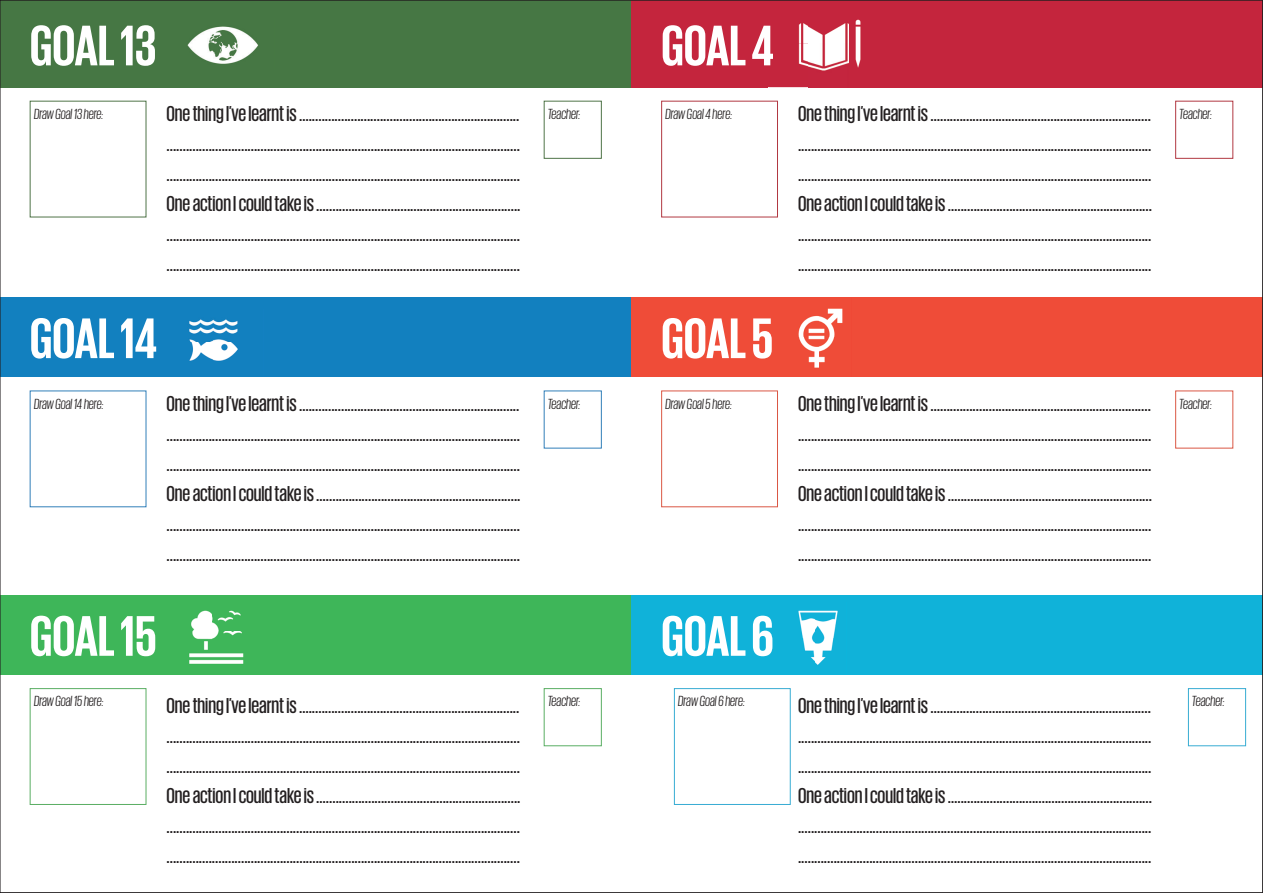
<style>
.page{position:relative;width:1263px;height:893px;background:#fff}
.page>*{position:absolute;margin:0;border:0;box-sizing:border-box;transform-origin:0 0}
.t1{font:700 58.5px "Giorgio Sans";color:#fff}
.t2{font:500 22.05px/30px "Giorgio Sans";color:#231f20;text-align:justify}
.t3{font:italic 15px "Giorgio Sans";color:#231f20}
</style>
<div class="page">
<div style="left:0;top:0;width:631px;height:87px;background:#467744"></div>
<div style="left:631px;top:0;width:632px;height:87px;background:#c4253d"></div>
<div style="left:0;top:298px;width:631px;height:79px;background:#1280bf"></div>
<div style="left:631px;top:298px;width:632px;height:79px;background:#ef4c38"></div>
<div style="left:0;top:595px;width:631px;height:80px;background:#3eb659"></div>
<div style="left:631px;top:595px;width:632px;height:80px;background:#10b2d9"></div>
<div style="left:661px;top:391px;width:117px;height:116px;border:1px solid #da5744"></div>
<div style="left:661px;top:101px;width:117px;height:116px;border:1px solid #b13842"></div>
<div style="left:30px;top:688px;width:116px;height:117px;border:1px solid #5aae63"></div>
<div style="left:674px;top:688px;width:117px;height:117px;border:1px solid #37acd3"></div>
<div style="left:544px;top:101px;width:58px;height:58px;border:1px solid #4f7448"></div>
<div style="left:1175px;top:101px;width:58px;height:58px;border:1px solid #b13842"></div>
<div style="left:544px;top:688px;width:58px;height:58px;border:1px solid #5aae63"></div>
<div style="left:1188px;top:688px;width:58px;height:58px;border:1px solid #37acd3"></div>
<img style="left:768px;top:19px;width:122px;height:69px">
<img style="left:768px;top:25px;width:5px;height:41px">
<img style="left:798px;top:308px;width:45px;height:60px">
<img style="left:798px;top:610px;width:40px;height:55px">
<img style="left:189px;top:610px;width:55px;height:54px">
<img style="left:189px;top:319px;width:49px;height:42px">
<img style="left:187px;top:26px;width:71px;height:38px">
<h1 class="t1" style="left:30px;top:16px;width:128px">GOAL 13</h1>
<h1 class="t1" style="left:661px;top:16px;width:114px">GOAL 4</h1>
<p class="t3" style="left:34px;top:106px;width:71px">Draw Goal 13 here:</p>
<p class="t2" style="left:167px;top:98px;width:355px">One thing I’ve learnt is …................................................................. ............................................................................................................. .............................................................................................................<br>One action I could take is …............................................................ ............................................................................................................. .............................................................................................................</p>
<p class="t3" style="left:548px;top:106px;width:34px">Teacher:</p>
<p class="t3" style="left:665px;top:106px;width:68px">Draw Goal 4 here:</p>
<h1 class="t1" style="left:30px;top:309px;width:129px">GOAL 14</h1>
<h1 class="t1" style="left:661px;top:309px;width:113px">GOAL 5</h1>
<p class="t2" style="left:798px;top:98px;width:355px">One thing I’ve learnt is …................................................................. ............................................................................................................. .............................................................................................................<br>One action I could take is …............................................................ ............................................................................................................. .............................................................................................................</p>
<p class="t3" style="left:1179px;top:106px;width:34px">Teacher:</p>
<p class="t2" style="left:167px;top:388px;width:355px">One thing I’ve learnt is …................................................................. ............................................................................................................. .............................................................................................................<br>One action I could take is …............................................................ ............................................................................................................. .............................................................................................................</p>
<p class="t2" style="left:798px;top:388px;width:355px">One thing I’ve learnt is …................................................................. ............................................................................................................. .............................................................................................................<br>One action I could take is …............................................................ ............................................................................................................. .............................................................................................................</p>
<p class="t3" style="left:34px;top:396px;width:71px">Draw Goal 14 here:</p>
<p class="t3" style="left:665px;top:396px;width:68px">Draw Goal 5 here:</p>
<p class="t3" style="left:548px;top:396px;width:34px">Teacher:</p>
<p class="t3" style="left:1179px;top:396px;width:34px">Teacher:</p>
<h1 class="t1" style="left:30px;top:607px;width:128px">GOAL 15</h1>
<h1 class="t1" style="left:661px;top:607px;width:114px">GOAL 6</h1>
<p class="t3" style="left:34px;top:694px;width:71px">Draw Goal 15 here:</p>
<p class="t3" style="left:678px;top:694px;width:68px">Draw Goal 6 here:</p>
<p class="t3" style="left:548px;top:694px;width:34px">Teacher:</p>
<p class="t3" style="left:1192px;top:694px;width:34px">Teacher:</p>
<p class="t2" style="left:167px;top:690px;width:355px">One thing I’ve learnt is …................................................................. ............................................................................................................. .............................................................................................................<br>One action I could take is …............................................................ ............................................................................................................. .............................................................................................................</p>
<p class="t2" style="left:798px;top:690px;width:355px">One thing I’ve learnt is …................................................................. ............................................................................................................. .............................................................................................................<br>One action I could take is …............................................................ ............................................................................................................. .............................................................................................................</p>
</div>
